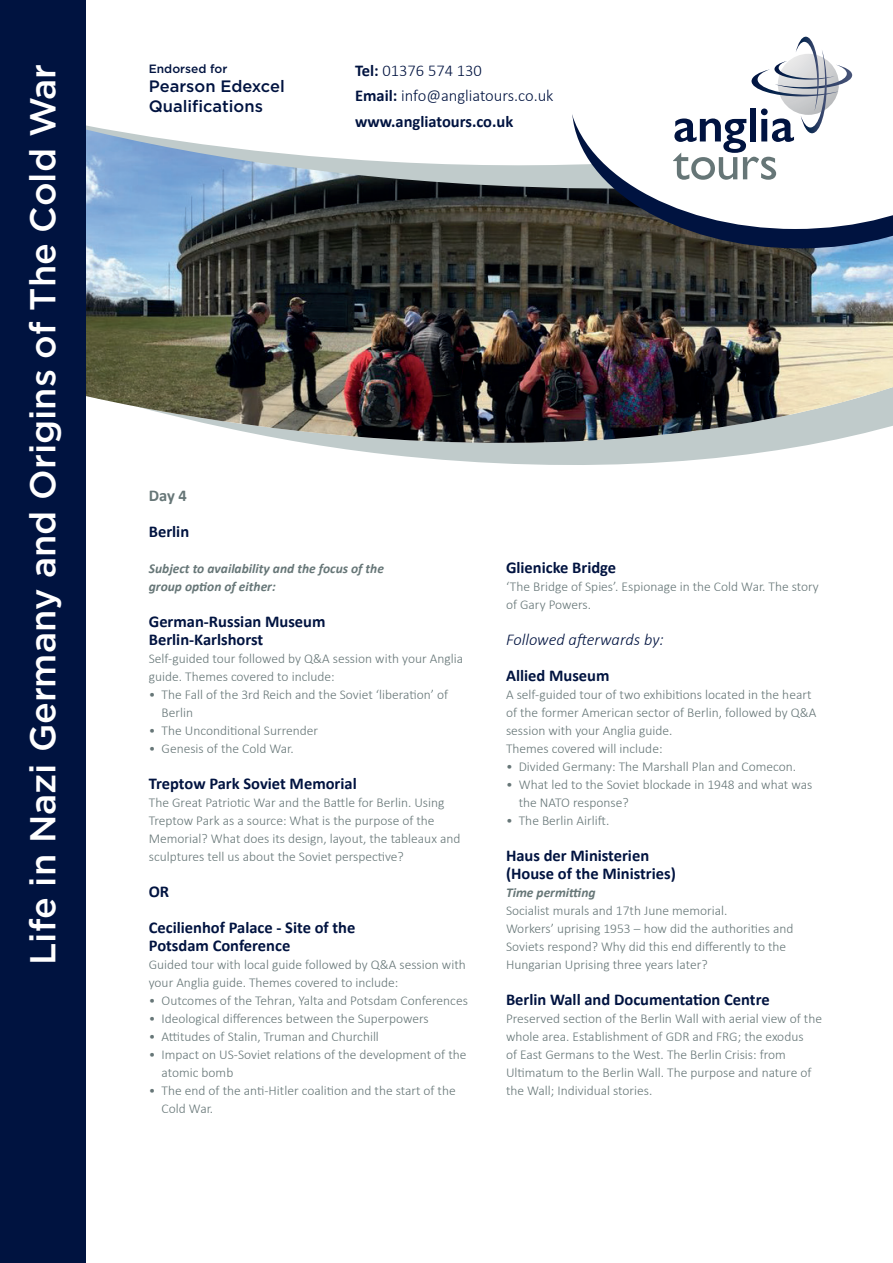
<style>
.page{position:relative;width:893px;height:1263px;background:#fff}
.page>*{position:absolute;margin:0;border:0;box-sizing:border-box;transform-origin:0 0}
.t1{font:500 36px "Gotham";color:#fff}
.t2{font:700 16.5px/18px "Calibri";color:#001340}
.t3{font:300 16.5px/25.2px "Calibri";color:#001340}
.t4{font:500 16.5px/19.8px "Gotham";color:#001340}
.t5{font:italic 300 16.5px "Calibri";color:#001340}
.t6{font:700 16.5px "Calibri";color:#667677}
.t7{font:300 13.5px/18px "Calibri";color:#667677}
.t8{font:italic 700 13.5px/18px "Calibri";color:#667677}
.t9{font:500 12px "Gotham";color:#001340}
.s1{font-weight:700}
</style>
<div class="page">
<svg style="left:85px;top:457px;width:638px;height:19px"></svg>
<img style="left:85px;top:193px;width:808px;height:264px">
<svg style="left:85px;top:172px;width:483px;height:21px;background:#73899d"></svg>
<svg style="left:85px;top:0;width:483px;height:172px"></svg>
<svg style="left:572px;top:229px;width:321px;height:19px;background:#232d3f"></svg>
<div style="left:0;top:0;width:85px;height:1263px;background:#001340"></div>
<svg style="left:568px;top:36px;width:325px;height:193px"></svg>
<svg style="left:673px;top:37px;width:179px;height:143px"></svg>
<h1 class="t1" style="left:22px;top:965px;width:903px;rotate:-90deg">Life in Nazi Germany and Origins of The Cold War</h1>
<p class="t9" style="left:149px;top:61px;width:80px">Endorsed for</p>
<p class="t4" style="left:149px;top:76px;width:137px">Pearson Edexcel<br>Qualifications</p>
<p class="t3" style="left:355px;top:58px;width:200px"><span class="s1">Tel:</span> 01376 574 130<br><span class="s1">Email:</span> info@angliatours.co.uk <span class="s1">www.angliatours.co.uk</span></p>
<p class="t6" style="left:149px;top:484px;width:40px">Day 4</p>
<p class="t2" style="left:149px;top:522px;width:42px">Berlin</p>
<p class="t8" style="left:149px;top:559px;width:237px">Subject to availability and the focus of the group option of either:</p>
<p class="t2" style="left:149px;top:612px;width:178px">German-Russian Museum<br>Berlin-Karlshorst</p>
<p class="t7" style="left:149px;top:650px;width:316px">Self-guided tour followed by Q&amp;A session with your Anglia guide. Themes covered to include:</p>
<p class="t7" style="left:162px;top:686px;width:288px;text-indent:-13px">• The Fall of the 3rd Reich and the Soviet ‘liberation’ of<br>Berlin</p>
<p class="t7" style="left:149px;top:722px;width:171px">• The Unconditional Surrender</p>
<p class="t7" style="left:149px;top:740px;width:146px">• Genesis of the Cold War.</p>
<p class="t2" style="left:149px;top:774px;width:209px">Treptow Park Soviet Memorial</p>
<p class="t7" style="left:149px;top:794px;width:313px">The Great Patriotic War and the Battle for Berlin. Using Treptow Park as a source: What is the purpose of the Memorial? What does its design, layout, the tableaux and sculptures tell us about the Soviet perspective?</p>
<p class="t2" style="left:149px;top:873px;width:208px;line-height:36px">OR<br>Cecilienhof Palace - Site of the</p>
<p class="t2" style="left:149px;top:936px;width:143px">Potsdam Conference</p>
<p class="t7" style="left:149px;top:956px;width:318px">Guided tour with local guide followed by Q&amp;A session with your Anglia guide. Themes covered to include:</p>
<p class="t7" style="left:149px;top:992px;width:321px">• Outcomes of the Tehran, Yalta and Potsdam Conferences</p>
<p class="t7" style="left:149px;top:1010px;width:281px">• Ideological differences between the Superpowers</p>
<p class="t7" style="left:149px;top:1028px;width:232px">• Attitudes of Stalin, Truman and Churchill</p>
<p class="t7" style="left:162px;top:1046px;width:306px;text-indent:-13px">• Impact on US-Soviet relations of the development of the atomic bomb</p>
<p class="t7" style="left:162px;top:1082px;width:296px;text-indent:-13px">• The end of the anti-Hitler coalition and the start of the<br>Cold War.</p>
<p class="t2" style="left:506px;top:558px;width:112px">Glienicke Bridge</p>
<p class="t7" style="left:506px;top:578px;width:314px">‘The Bridge of Spies’. Espionage in the Cold War. The story of Gary Powers.</p>
<p class="t5" style="left:506px;top:630px;width:159px">Followed afterwards by:</p>
<p class="t2" style="left:506px;top:666px;width:105px">Allied Museum</p>
<p class="t7" style="left:506px;top:686px;width:312px">A self-guided tour of two exhibitions located in the heart of the former American sector of Berlin, followed by Q&amp;A session with your Anglia guide.<br>Themes covered will include:</p>
<p class="t7" style="left:506px;top:758px;width:292px">• Divided Germany: The Marshall Plan and Comecon.</p>
<p class="t7" style="left:519px;top:776px;width:295px;text-indent:-13px">• What led to the Soviet blockade in 1948 and what was the NATO response?</p>
<p class="t7" style="left:506px;top:812px;width:105px">• The Berlin Airlift.</p>
<p class="t2" style="left:506px;top:846px;width:171px">Haus der Ministerien (House of the Ministries)</p>
<p class="t8" style="left:506px;top:883px;width:91px">Time permitting</p>
<p class="t7" style="left:506px;top:902px;width:289px">Socialist murals and 17th June memorial.<br>Workers’ uprising 1953 – how did the authorities and Soviets respond? Why did this end differently to the Hungarian Uprising three years later?</p>
<p class="t2" style="left:506px;top:990px;width:265px">Berlin Wall and Documentation Centre</p>
<p class="t7" style="left:506px;top:1010px;width:318px">Preserved section of the Berlin Wall with aerial view of the whole area. Establishment of GDR and FRG; the exodus<br>of East Germans to the West. The Berlin Crisis: from Ultimatum to the Berlin Wall. The purpose and nature of the Wall; Individual stories.</p>
</div>
